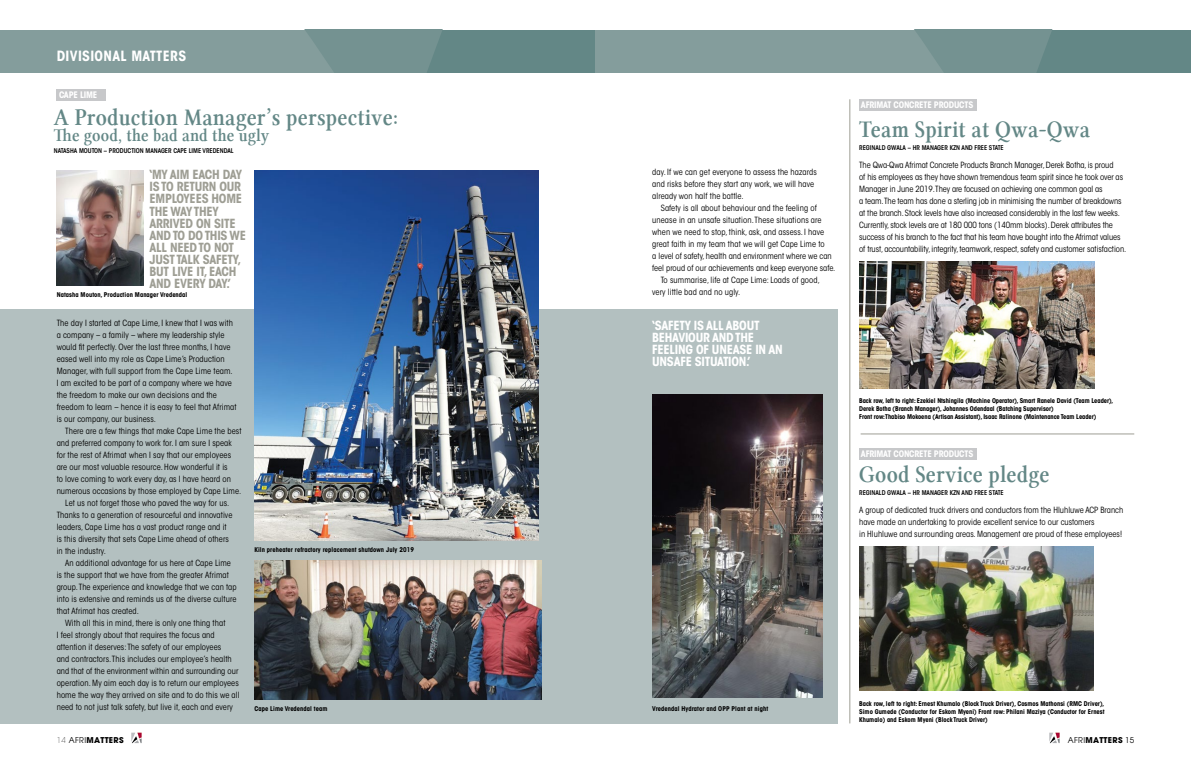
<style>
.page{position:relative;width:1191px;height:766px;background:#fff}
.page>*{position:absolute;margin:0;border:0;box-sizing:border-box;transform-origin:0 0}
.t1{font:24px "Lin Libertine Z";letter-spacing:.01em;color:#638786;scale:.9 1}
.t2{font:18px "Lin Libertine Z";letter-spacing:.01em;color:#638786;scale:.9 1}
.t3{font:700 condensed 14px "ITC Avant Garde Std";letter-spacing:.025em;color:#fff}
.t4{font:700 condensed 12.5px/12px "ITC Avant Garde Std";letter-spacing:-.02em;color:#9e9e94}
.t5{font:700 condensed 12.5px/12px "ITC Avant Garde Std";letter-spacing:-.02em;color:#fff}
.t6{font:700 condensed 8.9px "ITC Avant Garde Std";letter-spacing:-.02em;color:#fff}
.t7{font:condensed 8.5px/12px "ITC Avant Garde Std";letter-spacing:.01em;color:#000}
.t8{font:condensed 8.5px/12px "ITC Avant Garde Std";letter-spacing:-.01em;color:#000}
.t9{font:700 8px "Avant Garde";letter-spacing:.04em;color:#000}
.t10{font:700 condensed 6.5px/8px "ITC Avant Garde Std";letter-spacing:-.01em;color:#000}
.t11{font:700 condensed 6.5px "ITC Avant Garde Std";letter-spacing:.01em;color:#000}
.t12{font:600 condensed 6.5px "ITC Avant Garde Std";color:#000}
.s1{font-weight:200}
.s2{font-weight:400}
</style>
<div class="page">
<svg style="left:1049px;top:732px;width:11px;height:11px"></svg>
<div style="left:0;top:309px;width:838px;height:414px;background:#b3c0c0"></div>
<img style="left:254px;top:170px;width:285px;height:370px">
<img style="left:859px;top:546px;width:234px;height:144px">
<svg style="left:131px;top:732px;width:11px;height:11px"></svg>
<div style="left:57px;top:89px;width:49px;height:12px;background:#c7c8ca"></div>
<div style="left:365px;top:30px;width:230px;height:42px;background:#638786"></div>
<div style="left:0;top:30px;width:366px;height:42px;background:#849d9c"></div>
<svg style="left:305px;top:30px;width:137px;height:42px"></svg>
<div style="left:974px;top:30px;width:217px;height:42px;background:#638786"></div>
<div style="left:595px;top:30px;width:380px;height:42px;background:#849d9c"></div>
<svg style="left:915px;top:30px;width:137px;height:42px"></svg>
<img style="left:57px;top:170px;width:86px;height:115px">
<img style="left:254px;top:560px;width:288px;height:139px">
<img style="left:652px;top:395px;width:170px;height:302px">
<div style="left:859px;top:448px;width:117px;height:12px;background:#c7c8ca"></div>
<div style="left:859px;top:99px;width:117px;height:12px;background:#c7c8ca"></div>
<img style="left:859px;top:261px;width:235px;height:127px">
<hr style="left:849px;top:99px;width:1px;height:624px;background:#9e9e94">
<hr style="left:860px;top:433px;width:274px;height:1px;background:#9e9e94">
<h3 class="t3" style="left:57px;top:47px;width:131px">DIVISIONAL MATTERS</h3>
<p class="t6" style="left:59px;top:89px;width:40px">CAPE LIME</p>
<h1 class="t1" style="left:54px;top:103px;width:383px">A Production Manager’s perspective:</h1>
<h2 class="t2" style="left:54px;top:125px;width:241px">The good, the bad and the ugly</h2>
<p class="t12" style="left:54px;top:147px;width:181px">NATASHA MOUTON – PRODUCTION MANAGER CAPE LIME VREDENDAL</p>
<h3 class="t4" style="left:149px;top:169px;width:98px">‘MY AIM EACH DAY<br>IS TO RETURN OUR<br>EMPLOYEES HOME<br>THE WAY THEY<br>ARRIVED ON SITE<br>AND TO DO THIS WE<br>ALL NEED TO NOT<br>JUST TALK SAFETY,<br>BUT LIVE IT, EACH<br>AND EVERY DAY.’</h3>
<p class="t11" style="left:57px;top:290px;width:132px">Natasha Mouton, Production Manager Vredendal</p>
<p class="t7" style="left:57px;top:317px;width:181px">The day I started at Cape Lime, I knew that I was with a company – a family – where my leadership style would fit perfectly. Over the last three months, I have eased well into my role as Cape Lime’s Production Manager, with full support from the Cape Lime team.<br>I am excited to be part of a company where we have the freedom to make our own decisions and the freedom to learn – hence it is easy to feel that Afrimat is our company, our business.</p>
<p class="t7" style="left:65px;top:425px;width:178px">There are a few things that make Cape Lime the best</p>
<p class="t7" style="left:57px;top:437px;width:177px">and preferred company to work for. I am sure I speak</p>
<p class="t7" style="left:57px;top:449px;width:176px">for the rest of Afrimat when I say that our employees</p>
<p class="t7" style="left:57px;top:461px;width:172px">are our most valuable resource. How wonderful it is</p>
<p class="t7" style="left:57px;top:473px;width:176px">to love coming to work every day, as I have heard on</p>
<p class="t7" style="left:57px;top:485px;width:186px">numerous occasions by those employed by Cape Lime.</p>
<p class="t7" style="left:65px;top:497px;width:165px">Let us not forget those who paved the way for us.</p>
<p class="t7" style="left:57px;top:509px;width:177px">Thanks to a generation of resourceful and innovative</p>
<p class="t7" style="left:57px;top:521px;width:171px">leaders, Cape Lime has a vast product range and it</p>
<p class="t7" style="left:57px;top:533px;width:174px">is this diversity that sets Cape Lime ahead of others</p>
<p class="t7" style="left:57px;top:545px;width:51px">in the industry.</p>
<p class="t7" style="left:65px;top:557px;width:167px">An additional advantage for us here at Cape Lime</p>
<p class="t7" style="left:57px;top:569px;width:174px">is the support that we have from the greater Afrimat</p>
<p class="t7" style="left:57px;top:581px;width:181px">group. The experience and knowledge that we can tap</p>
<p class="t7" style="left:57px;top:593px;width:181px">into is extensive and reminds us of the diverse culture</p>
<p class="t7" style="left:57px;top:605px;width:84px">that Afrimat has created.</p>
<p class="t7" style="left:65px;top:617px;width:162px">With all this in mind, there is only one thing that</p>
<p class="t7" style="left:57px;top:629px;width:160px">I feel strongly about that requires the focus and</p>
<p class="t7" style="left:57px;top:641px;width:166px">attention it deserves: The safety of our employees</p>
<p class="t7" style="left:57px;top:653px;width:177px">and contractors. This includes our employee’s health</p>
<p class="t7" style="left:57px;top:665px;width:183px">and that of the environment within and surrounding our</p>
<p class="t7" style="left:57px;top:677px;width:184px">operation. My aim each day is to return our employees</p>
<p class="t7" style="left:57px;top:689px;width:184px">home the way they arrived on site and to do this we all</p>
<p class="t7" style="left:57px;top:701px;width:178px">need to not just talk safety, but live it, each and every</p>
<p class="t11" style="left:254px;top:545px;width:161px">Kiln preheater refractory replacement shutdown July 2019</p>
<p class="t11" style="left:254px;top:704px;width:75px">Cape Lime Vredendal team</p>
<p class="t7" style="left:652px;top:165px;width:166px">day. If we can get everyone to assess the hazards and risks before they start any work, we will have already won half the battle.</p>
<p class="t7" style="left:660px;top:201px;width:158px">Safety is all about behaviour and the feeling of</p>
<p class="t7" style="left:652px;top:213px;width:171px">unease in an unsafe situation. These situations are</p>
<p class="t7" style="left:652px;top:225px;width:174px">when we need to stop, think, ask, and assess. I have</p>
<p class="t7" style="left:652px;top:237px;width:174px">great faith in my team that we will get Cape Lime to</p>
<p class="t7" style="left:652px;top:249px;width:181px">a level of safety, health and environment where we can</p>
<p class="t7" style="left:652px;top:261px;width:185px">feel proud of our achievements and keep everyone safe.</p>
<p class="t7" style="left:660px;top:273px;width:161px">To summarise, life at Cape Lime: Loads of good,</p>
<p class="t7" style="left:652px;top:285px;width:90px">very little bad and no ugly.</p>
<h3 class="t5" style="left:652px;top:319px;width:132px">‘SAFETY IS ALL ABOUT<br>BEHAVIOUR AND THE<br>FEELING OF UNEASE IN AN<br>UNSAFE SITUATION.’</h3>
<p class="t6" style="left:861px;top:99px;width:114px">AFRIMAT CONCRETE PRODUCTS</p>
<h1 class="t1" style="left:859px;top:115px;width:258px">Team Spirit at Qwa-Qwa</h1>
<p class="t12" style="left:859px;top:143px;width:146px">REGINALD GWALA – HR MANAGER KZN AND FREE STATE</p>
<p class="t8" style="left:859px;top:159px;width:269px">The Qwa-Qwa Afrimat Concrete Products Branch Manager, Derek Botha, is proud<br>of his employees as they have shown tremendous team spirit since he took over as Manager in June 2019.They are focused on achieving one common goal as<br>a team.The team has done a sterling job in minimising the number of breakdowns at the branch. Stock levels have also increased considerably in the last few weeks.<br>Currently, stock levels are at 180 000 tons (140mm blocks). Derek attributes the success of his branch to the fact that his team have bought into the Afrimat values of trust, accountability, integrity, teamwork, respect, safety and customer satisfaction.</p>
<p class="t10" style="left:859px;top:396px;width:256px">Back row, left to right: Ezekiel Ntshingila (Machine Operator), Smart Ranele David (Team Leader),<br>Derek Botha (Branch Manager), Johannes Odendaal (Batching Supervisor)<br>Front row:Thabiso Mokoena (Artisan Assistant), Isaac Ralinone (Maintenance Team Leader)</p>
<p class="t6" style="left:861px;top:448px;width:114px">AFRIMAT CONCRETE PRODUCTS</p>
<h1 class="t1" style="left:859px;top:460px;width:213px">Good Service pledge</h1>
<p class="t12" style="left:859px;top:488px;width:146px">REGINALD GWALA – HR MANAGER KZN AND FREE STATE</p>
<p class="t7" style="left:859px;top:503px;width:265px">A group of dedicated truck drivers and conductors from the Hluhluwe ACP Branch have made an undertaking to provide excellent service to our customers<br>in Hluhluwe and surrounding areas. Management are proud of these employees!</p>
<p class="t11" style="left:652px;top:704px;width:117px">Vredendal Hydrator and OPP Plant at night</p>
<p class="t10" style="left:859px;top:699px;width:247px;text-align:justify">Back row, left to right: Ernest Khumalo (Block Truck Driver), Cosmos Mathonsi (RMC Driver), Simo Gumede (Conductor for Eskom Myeni) Front row: Philani Maziya (Conductor for Ernest Khumalo) and Eskom Myeni (Block Truck Driver)</p>
<p class="t9" style="left:57px;top:734px;width:68px"><span class="s1">14</span> <span class="s2">AFRI</span>MATTERS</p>
<p class="t9" style="left:1067px;top:734px;width:68px"><span class="s2">AFRI</span>MATTERS <span class="s2">15</span></p>
</div>
